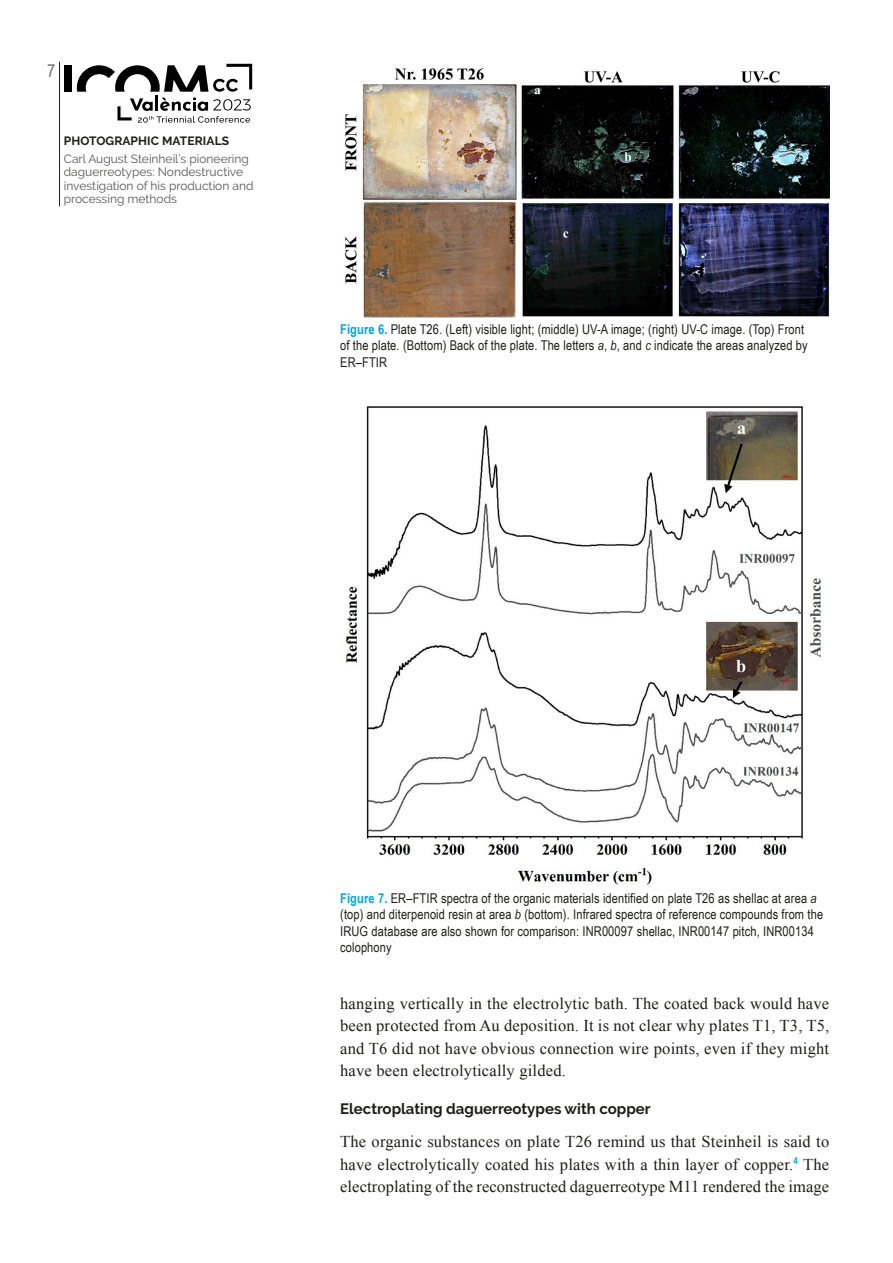
<style>
.page{position:relative;width:893px;height:1263px;background:#fff}
.page>*{position:absolute;margin:0;border:0;box-sizing:border-box;transform-origin:0 0}
.t1{font:18px "Arial Narrow";color:#70706f}
.Tex-Corpo{font:16.5px/22.5px "Times New Roman";letter-spacing:.01em;color:#1d1d1b;text-align:justify}
.Tit-Sub{font:700 15px "Raleway";color:#1d1d1b}
.Legenda-Imagem{font:13.5px/16.5px "Arial Narrow";letter-spacing:.01em;color:#1d1d1b}
.t2{font:12px/13.5px "Raleway";color:#575756}
.t3{font:700 12px "Raleway";letter-spacing:.01em;color:#1d1d1b}
.s1{font-weight:700;color:#00a5dc}
.s2{font-style:italic}
</style>
<div class="page">
<hr style="left:59px;top:62px;width:1px;height:144px;background:#1d1d1b">
<div style="left:64px;top:65px;width:8px;height:27px;background:#000"></div>
<svg style="left:77px;top:64px;width:175px;height:59px"></svg>
<img style="left:345px;top:68px;width:484px;height:249px">
<img style="left:345px;top:406px;width:476px;height:479px">
<h1 class="t1" style="left:47px;top:57px;width:10px">7</h1>
<p class="t3" style="left:64px;top:134px;width:167px">PHOTOGRAPHIC MATERIALS</p>
<p class="t2" style="left:64px;top:152px;width:191px">Carl August Steinheil’s pioneering daguerreotypes: Nondestructive investigation of his production and processing methods</p>
<p class="Legenda-Imagem" style="left:340px;top:320px;width:469px"><span class="s1">Figure 6.</span> Plate T26. (Left) visible light; (middle) UV-A image; (right) UV-C image. (Top) Front of the plate. (Bottom) Back of the plate. The letters <span class="s2">a</span>, <span class="s2">b</span>, and <span class="s2">c</span> indicate the areas analyzed by<br>ER–FTIR</p>
<p class="Legenda-Imagem" style="left:340px;top:889px;width:484px"><span class="s1">Figure 7.</span> ER–FTIR spectra of the organic materials identified on plate T26 as shellac at area <span class="s2">a </span>(top) and diterpenoid resin at area <span class="s2">b</span> (bottom). Infrared spectra of reference compounds from the IRUG database are also shown for comparison: INR00097 shellac, INR00147 pitch, INR00134 colophony</p>
<p class="Tex-Corpo" style="left:340px;top:992px;width:491px">hanging vertically in the electrolytic bath. The coated back would have been protected from Au deposition. It is not clear why plates T1, T3, T5, and T6 did not have obvious connection wire points, even if they might have been electrolytically gilded.</p>
<p class="Tit-Sub" style="left:340px;top:1100px;width:312px">Electroplating daguerreotypes with copper</p>
<p class="Tex-Corpo" style="left:340px;top:1130px;width:491px">The organic substances on plate T26 remind us that Steinheil is said to have electrolytically coated his plates with a thin layer of copper.<sup>4</sup> The electroplating of the reconstructed daguerreotype M11 rendered the image</p>
</div>
